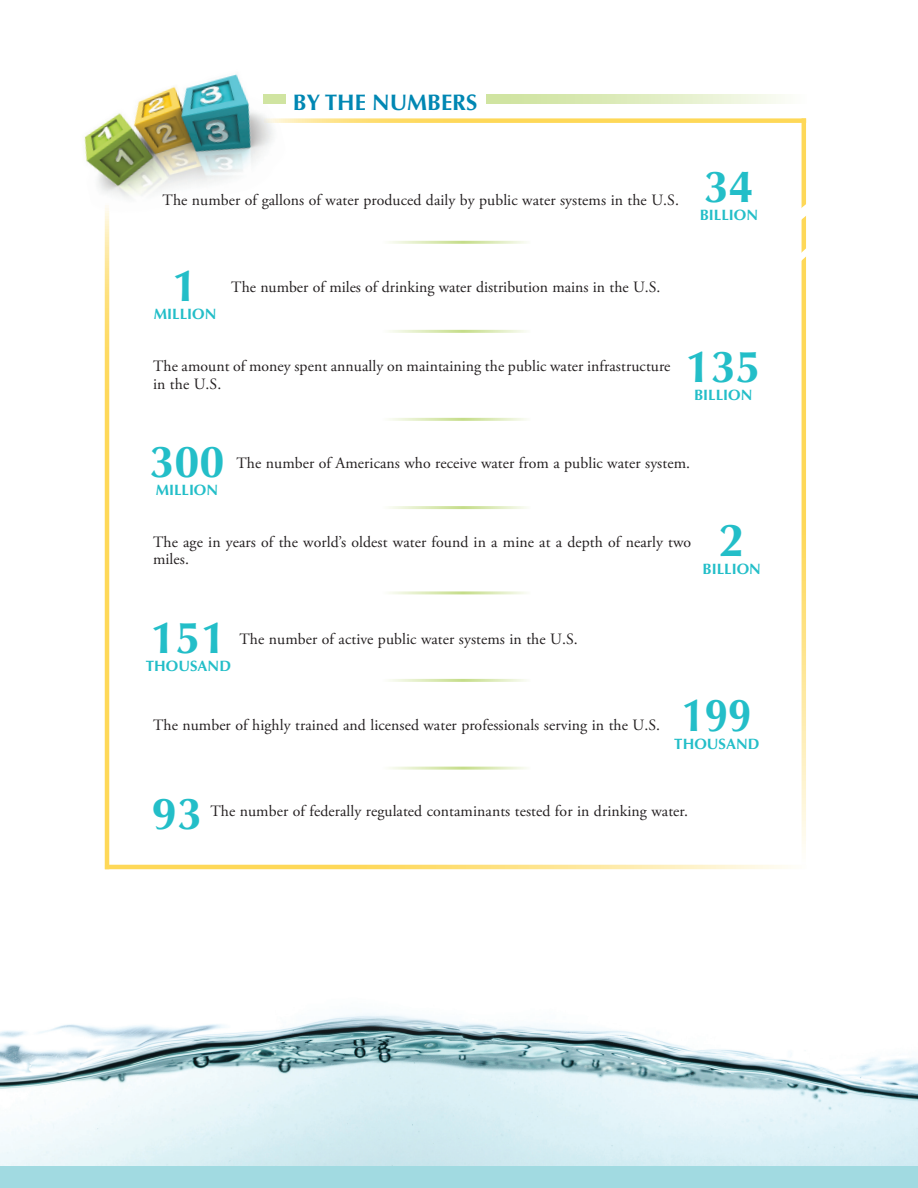
<style>
.page{position:relative;width:918px;height:1188px;background:#fff}
.page>*{position:absolute;margin:0;border:0;box-sizing:border-box;transform-origin:0 0}
.t1{font:700 46.5px "Optima";color:#23bec8;scale:.9 1}
.t2{font:700 46.5px "Optima";color:#23bec8}
.t3{font:700 45px "Optima";color:#23bec8}
.t4{font:700 22.5px "Optima";color:#0087b3}
.First_Paragraph{font:15.75px/17.2px "Adobe Garamond Pro";letter-spacing:.005em;color:#231f20}
.t5{font:700 15px "Optima";color:#23bec8}
</style>
<div class="page">
<img style="left:0;top:1013px;width:918px;height:153px">
<div style="left:0;top:1166px;width:918px;height:22px;background:#a1dae1"></div>
<img style="left:84px;top:74px;width:202px;height:152px">
<svg style="left:109px;top:865px;width:679px;height:4px;background:#fee284"></svg>
<svg style="left:105px;top:200px;width:4px;height:669px;background:#fddb67"></svg>
<svg style="left:264px;top:118px;width:538px;height:5px;background:#fddf77"></svg>
<svg style="left:802px;top:118px;width:4px;height:729px;background:#fee07c"></svg>
<svg style="left:801px;top:183px;width:5px;height:96px"></svg>
<hr style="left:381px;top:241px;width:150px;height:3px;background:#c5dd89">
<hr style="left:381px;top:330px;width:150px;height:3px;background:#c5dd89">
<hr style="left:381px;top:418px;width:150px;height:3px;background:#c5dd89">
<hr style="left:381px;top:506px;width:150px;height:3px;background:#c5dd89">
<hr style="left:381px;top:591px;width:150px;height:3px;background:#c5dd89">
<hr style="left:381px;top:679px;width:150px;height:3px;background:#c5dd89">
<hr style="left:381px;top:767px;width:150px;height:3px;background:#c5dd89">
<svg style="left:486px;top:95px;width:299px;height:9px;background:#e0edc2"></svg>
<div style="left:264px;top:95px;width:22px;height:9px;background:#d0e4a1"></div>
<p class="t4" style="left:293px;top:89px;width:186px">BY THE NUMBERS</p>
<p class="First_Paragraph" style="left:163px;top:192px;width:518px">The number of gallons of water produced daily by public water systems in the U.S.</p>
<p class="t3" style="left:173px;top:260px;width:27px">1</p>
<p class="First_Paragraph" style="left:231px;top:279px;width:431px">The number of miles of drinking water distribution mains in the U.S.</p>
<p class="t5" style="left:154px;top:305px;width:64px">MILLION</p>
<p class="t3" style="left:704px;top:161px;width:52px">34</p>
<p class="t5" style="left:700px;top:206px;width:60px">BILLION</p>
<p class="First_Paragraph" style="left:153px;top:358px;width:519px">The amount of money spent annually on maintaining the public water infrastructure in the U.S.</p>
<p class="t3" style="left:686px;top:341px;width:77px">135</p>
<p class="t5" style="left:694px;top:386px;width:60px">BILLION</p>
<p class="t3" style="left:149px;top:436px;width:77px">300</p>
<p class="First_Paragraph" style="left:236px;top:455px;width:455px">The number of Americans who receive water from a public water system.</p>
<p class="t5" style="left:156px;top:482px;width:64px">MILLION</p>
<p class="First_Paragraph" style="left:153px;top:534px;width:540px">The age in years of the world’s oldest water found in a mine at a depth of nearly two miles.</p>
<p class="t2" style="left:719px;top:513px;width:27px">2</p>
<p class="t5" style="left:703px;top:560px;width:60px">BILLION</p>
<p class="t3" style="left:151px;top:611px;width:77px">151</p>
<p class="First_Paragraph" style="left:239px;top:631px;width:340px">The number of active public water systems in the U.S.</p>
<p class="t5" style="left:146px;top:657px;width:87px">THOUSAND</p>
<p class="First_Paragraph" style="left:153px;top:717px;width:509px">The number of highly trained and licensed water professionals serving in the U.S.</p>
<p class="t1" style="left:682px;top:688px;width:79px">199</p>
<p class="t5" style="left:674px;top:735px;width:87px">THOUSAND</p>
<p class="t3" style="left:152px;top:788px;width:52px">93</p>
<p class="First_Paragraph" style="left:210px;top:803px;width:479px">The number of federally regulated contaminants tested for in drinking water.</p>
</div>
